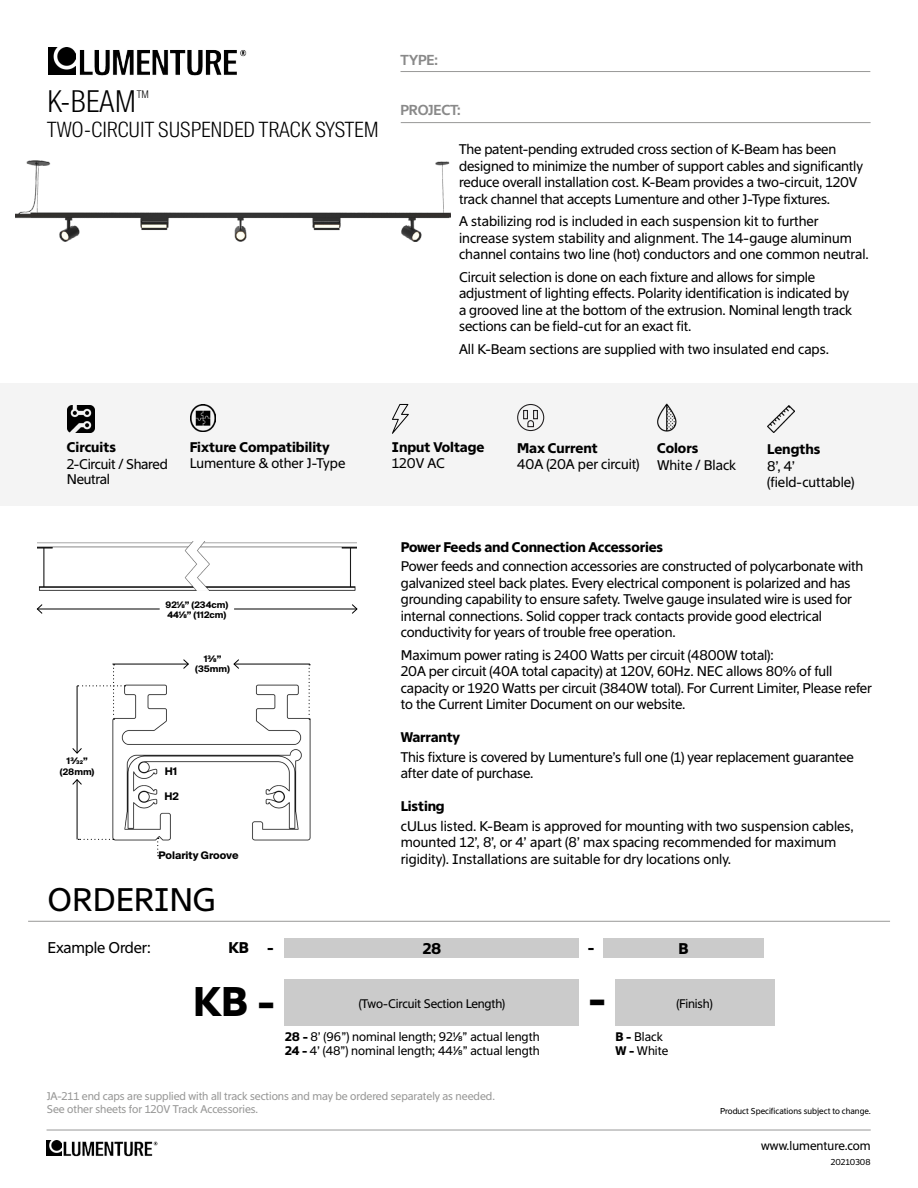
<style>
.page{position:relative;width:918px;height:1188px;background:#fff}
.page>*{position:absolute;margin:0;border:0;box-sizing:border-box;transform-origin:0 0}
.t1{font:700 39.9px "Suisse Sign";color:#000}
.t2{font:31.5px "Suisse Sign";color:#000}
.t3{font:300 30px "Suisse Intl Cond";color:#000}
.t4{font:300 21px "Suisse Intl Cond";color:#000}
.t5{font:15px "Suisse Sign";letter-spacing:-.01em;color:#000}
.t6{font:700 15px "Suisse Sign";color:#000}
.t7{font:600 13.95px "Suisse Sign";letter-spacing:-.01em;color:#898989}
.t8{font:13.5px/16.5px "Suisse Sign";letter-spacing:-.01em;color:#000}
.t9{font:700 13.5px "Suisse Sign";color:#000}
.t10{font:12px/13.5px "Suisse Sign";color:#000}
.t11{font:10.8px/13.5px "Suisse Sign";letter-spacing:-.005em;color:#989897}
.t12{font:700 10.5px "Suisse Intl";color:#000}
.t13{font:300 10.5px "Suisse Intl Cond";color:#000}
.t14{font:700 9px/10.8px "Suisse Intl";letter-spacing:.115em;color:#000}
.t15{font:700 9px/10.8px "Suisse Intl";color:#000;text-align:center}
.t16{font:8.25px "Suisse Sign";color:#000}
.s1{font-weight:700}
</style>
<div class="page">
<img style="left:48px;top:47px;width:27px;height:27px">
<img style="left:79px;top:50px;width:168px;height:26px">
<img style="left:47px;top:1140px;width:15px;height:15px">
<img style="left:63px;top:1141px;width:95px;height:16px">
<hr style="left:47px;top:1130px;width:824px;height:1px;background:#989897">
<hr style="left:401px;top:71px;width:469px;height:1px;background:#989897">
<hr style="left:401px;top:122px;width:470px;height:1px;background:#989897">
<hr style="left:28px;top:921px;width:862px;height:1px;background:#989897">
<img style="left:37px;top:542px;width:320px;height:48px">
<img style="left:112px;top:684px;width:199px;height:157px">
<div style="left:285px;top:938px;width:294px;height:20px;background:#cbcbcb"></div>
<div style="left:285px;top:979px;width:294px;height:47px;background:#cbcbcb"></div>
<div style="left:615px;top:979px;width:159px;height:47px;background:#cbcbcb"></div>
<div style="left:603px;top:938px;width:161px;height:20px;background:#cbcbcb"></div>
<svg style="left:157px;top:838px;width:2px;height:18px"></svg>
<div style="left:0;top:383px;width:918px;height:122px;background:#f4f4f4"></div>
<svg style="left:392px;top:404px;width:17px;height:30px"></svg>
<svg style="left:517px;top:404px;width:28px;height:28px"></svg>
<img style="left:190px;top:404px;width:26px;height:27px">
<img style="left:767px;top:405px;width:28px;height:28px">
<img style="left:657px;top:404px;width:19px;height:27px">
<img style="left:67px;top:405px;width:28px;height:28px">
<img style="left:15px;top:160px;width:435px;height:81px">
<hr style="left:37px;top:609px;width:123px;height:1px;background:#000">
<svg style="left:37px;top:604px;width:6px;height:10px"></svg>
<hr style="left:234px;top:609px;width:123px;height:1px;background:#000">
<svg style="left:352px;top:604px;width:5px;height:10px"></svg>
<svg style="left:309px;top:665px;width:1px;height:55px"></svg>
<hr style="left:112px;top:664px;width:76px;height:1px;background:#000">
<svg style="left:183px;top:659px;width:6px;height:10px"></svg>
<hr style="left:234px;top:664px;width:76px;height:1px;background:#000">
<svg style="left:234px;top:659px;width:5px;height:10px"></svg>
<svg style="left:78px;top:664px;width:47px;height:56px"></svg>
<svg style="left:78px;top:839px;width:36px;height:1px"></svg>
<hr style="left:77px;top:686px;width:1px;height:67px;background:#000">
<svg style="left:72px;top:748px;width:10px;height:6px"></svg>
<hr style="left:77px;top:780px;width:1px;height:59px;background:#000">
<svg style="left:72px;top:779px;width:10px;height:6px"></svg>
<p class="t13" style="left:137px;top:88px;width:14px">TM</p>
<h3 class="t3" style="left:47px;top:84px;width:91px">K-BEAM</h3>
<h3 class="t4" style="left:47px;top:118px;width:333px">TWO-CIRCUIT SUSPENDED TRACK SYSTEM</h3>
<p class="t7" style="left:401px;top:51px;width:39px">TYPE:</p>
<p class="t7" style="left:401px;top:102px;width:62px">PROJECT:</p>
<p class="t8" style="left:459px;top:141px;width:405px">The patent-pending extruded cross section of K-Beam has been designed to minimize the number of support cables and significantly reduce overall installation cost. K-Beam provides a two-circuit, 120V track channel that accepts Lumenture and other J-Type fixtures.</p>
<p class="t8" style="left:459px;top:213px;width:411px">A stabilizing rod is included in each suspension kit to further increase system stability and alignment. The 14-gauge aluminum channel contains two line (hot) conductors and one common neutral.</p>
<p class="t8" style="left:459px;top:269px;width:394px">Circuit selection is done on each fixture and allows for simple adjustment of lighting effects. Polarity identification is indicated by a grooved line at the bottom of the extrusion. Nominal length track sections can be field-cut for an exact fit.</p>
<p class="t8" style="left:459px;top:341px;width:371px">All K-Beam sections are supplied with two insulated end caps.</p>
<p class="t9" style="left:67px;top:440px;width:51px">Circuits</p>
<p class="t8" style="left:67px;top:456px;width:102px;line-height:15px">2-Circuit / Shared<br>Neutral</p>
<p class="t9" style="left:190px;top:439px;width:141px">Fixture Compatibility</p>
<p class="t8" style="left:190px;top:455px;width:157px">Lumenture &amp; other J-Type</p>
<p class="t14" style="left:165px;top:599px;width:64px">921/8” (234cm)<br>441/8” (112cm)</p>
<p class="t15" style="left:60px;top:756px;width:36px">13/32” (28mm)</p>
<p class="t15" style="left:195px;top:653px;width:36px">13/8” (35mm)</p>
<p class="t12" style="left:165px;top:765px;width:14px">H1</p>
<p class="t12" style="left:164px;top:790px;width:16px">H2</p>
<p class="t12" style="left:159px;top:850px;width:82px">Polarity Groove</p>
<h2 class="t2" style="left:48px;top:882px;width:170px">ORDERING</h2>
<p class="t5" style="left:48px;top:939px;width:105px">Example Order:</p>
<p class="t6" style="left:228px;top:939px;width:47px">KB -</p>
<p class="t9" style="left:392px;top:439px;width:94px">Input Voltage</p>
<p class="t8" style="left:392px;top:455px;width:55px">120V AC</p>
<p class="t9" style="left:517px;top:440px;width:82px">Max Current</p>
<p class="t8" style="left:517px;top:456px;width:124px">40A (20A per circuit)</p>
<p class="t9" style="left:657px;top:440px;width:43px">Colors</p>
<p class="t8" style="left:657px;top:457px;width:81px">White / Black</p>
<p class="t9" style="left:767px;top:442px;width:55px">Lengths</p>
<p class="t8" style="left:767px;top:458px;width:89px">8’, 4’ (field-cuttable)</p>
<p class="t9" style="left:401px;top:539px;width:264px">Power Feeds and Connection Accessories</p>
<p class="t8" style="left:401px;top:558px;width:464px">Power feeds and connection accessories are constructed of polycarbonate with galvanized steel back plates. Every electrical component is polarized and has grounding capability to ensure safety. Twelve gauge insulated wire is used for internal connections. Solid copper track contacts provide good electrical conductivity for years of trouble free operation.</p>
<p class="t8" style="left:401px;top:647px;width:473px">Maximum power rating is 2400 Watts per circuit (4800W total):<br>20A per circuit (40A total capacity) at 120V, 60Hz. NEC allows 80% of full capacity or 1920 Watts per circuit (3840W total). For Current Limiter, Please refer to the Current Limiter Document on our website.</p>
<p class="t9" style="left:401px;top:730px;width:61px">Warranty</p>
<p class="t8" style="left:401px;top:749px;width:455px">This fixture is covered by Lumenture’s full one (1) year replacement guarantee after date of purchase.</p>
<p class="t9" style="left:401px;top:799px;width:45px">Listing</p>
<p class="t8" style="left:401px;top:818px;width:455px">cULus listed. K-Beam is approved for mounting with two suspension cables, mounted 12’, 8’, or 4’ apart (8’ max spacing recommended for maximum rigidity). Installations are suitable for dry locations only.</p>
<p class="t6" style="left:423px;top:940px;width:20px">28</p>
<p class="t6" style="left:678px;top:940px;width:12px">B</p>
<p class="t6" style="left:588px;top:939px;width:8px">-</p>
<h1 class="t1" style="left:193px;top:978px;width:83px">KB -</h1>
<p class="t10" style="left:359px;top:997px;width:148px">(Two-Circuit Section Length)</p>
<p class="t10" style="left:285px;top:1030px;width:256px"><span class="s1">28 -</span> 8’ (96”) nominal length; 921/8” actual length<br><span class="s1">24 -</span> 4’ (48”) nominal length; 441/8” actual length</p>
<p class="t11" style="left:47px;top:1089px;width:450px">JA-211 end caps are supplied with all track sections and may be ordered separately as needed.<br>See other sheets for 120V Track Accessories.</p>
<h1 class="t1" style="left:589px;top:975px;width:19px">-</h1>
<p class="t10" style="left:616px;top:1030px;width:54px"><span class="s1">B -</span> Black<br><span class="s1">W -</span> White</p>
<p class="t10" style="left:676px;top:997px;width:38px">(Finish)</p>
<p class="t16" style="left:720px;top:1106px;width:152px">Product Specifications subject to change.</p>
<p class="t10" style="left:761px;top:1139px;width:111px">www.lumenture.com</p>
<p class="t16" style="left:831px;top:1157px;width:41px">20210308</p>
</div>
